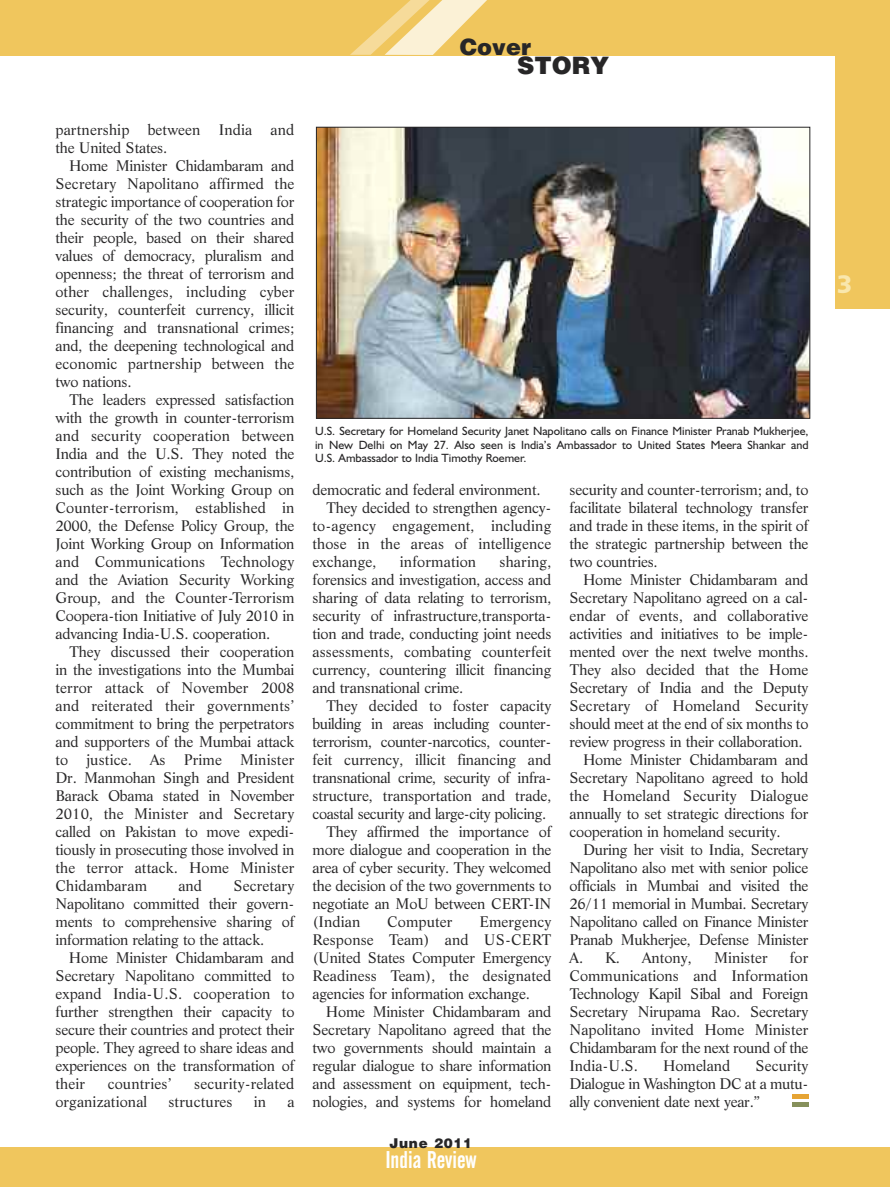
<style>
.page{position:relative;width:890px;height:1187px;background:#fff}
.page>*{position:absolute;margin:0;border:0;box-sizing:border-box;transform-origin:0 0}
.t1{font:25.5px "Humanist 777 BT Black B";color:#f9e7ad}
.t2{font:24px "Alternate Gothic No 2 BT";color:#fff}
.t3{font:900 24px "Helvetica";color:#272627}
.t4{font:900 22.5px "Helvetica";color:#272627}
.t5{font:15px/18px "Life BT";letter-spacing:-.015em;color:#272627;text-align:justify}
.t6{font:15px/18px "Life BT";letter-spacing:.005em;color:#272627}
.t7{font:900 13.5px "Helvetica";letter-spacing:.055em;color:#272627}
.t8{font:12px/13.5px "Humanist 521 BT";color:#272627;text-align:justify}
</style>
<div class="page">
<div style="left:835px;top:0;width:55px;height:309px;background:#f0c65d"></div>
<div style="left:0;top:0;width:890px;height:55px;background:#f0c65d"></div>
<div style="left:0;top:1147px;width:890px;height:40px;background:#f0c65d"></div>
<svg style="left:350px;top:0;width:137px;height:55px"></svg>
<div style="left:792px;top:1094px;width:16px;height:5px;background:#e6a434"></div>
<div style="left:792px;top:1102px;width:16px;height:5px;background:#86905b"></div>
<img style="left:318px;top:129px;width:490px;height:288px">
<div style="left:316px;top:127px;width:494px;height:292px;border:1px solid #272627"></div>
<h3 class="t4" style="left:460px;top:34px;width:73px">Cover</h3>
<h2 class="t3" style="left:517px;top:51px;width:93px">STORY</h2>
<p class="t6" style="left:55px;top:122px;width:241px">partnership between India and the United States.</p>
<p class="t5" style="left:55px;top:158px;width:241px;text-indent:14px">Home Minister Chidambaram and Secretary Napolitano affirmed the strategic importance of cooperation for the security of the two countries and their people, based on their shared values of democracy, pluralism and openness; the threat of terrorism and other challenges, including cyber security, counterfeit currency, illicit financing and transnational crimes; and, the deepening technological and economic partnership between the two nations.</p>
<p class="t5" style="left:55px;top:392px;width:241px;text-indent:14px">The leaders expressed satisfaction with the growth in counter-terrorism and security cooperation between India and the U.S. They noted the contribution of existing mechanisms, such as the Joint Working Group on Counter-terrorism, established in 2000, the Defense Policy Group, the Joint Working Group on Information and Communications Technology and the Aviation Security Working Group, and the Counter-Terrorism Coopera-tion Initiative of July 2010 in advancing India-U.S. cooperation.</p>
<p class="t5" style="left:55px;top:644px;width:241px;text-indent:14px">They discussed their cooperation in the investigations into the Mumbai terror attack of November 2008 and reiterated their governments’ commitment to bring the perpetrators and supporters of the Mumbai attack to justice. As Prime Minister Dr. Manmohan Singh and President Barack Obama stated in November 2010, the Minister and Secretary called on Pakistan to move expedi&shy;tiously in prosecuting those involved in the terror attack. Home Minister Chidambaram</p>
<p class="t5" style="left:178px;top:878px;width:25px">and</p>
<p class="t5" style="left:55px;top:878px;width:241px;text-indent:178px">Secretary Napolitano committed their govern&shy;ments to comprehensive sharing of information relating to the attack.</p>
<p class="t5" style="left:55px;top:950px;width:241px;text-indent:14px">Home Minister Chidambaram and Secretary Napolitano committed to expand India-U.S. cooperation to further strengthen their capacity to secure their countries and protect their people. They agreed to share ideas and experiences on the transformation of their</p>
<p class="t6" style="left:108px;top:1076px;width:66px">countries’</p>
<p class="t6" style="left:194px;top:1076px;width:102px">security-related</p>
<p class="t6" style="left:55px;top:1094px;width:93px">organizational</p>
<p class="t6" style="left:168px;top:1094px;width:66px">structures</p>
<p class="t5" style="left:254px;top:1094px;width:14px">in</p>
<p class="t5" style="left:287px;top:1094px;width:9px">a</p>
<p class="t8" style="left:315px;top:426px;width:495px">U.S. Secretary for Homeland Security Janet Napolitano calls on Finance Minister Pranab Mukherjee, in New Delhi on May 27. Also seen is India’s Ambassador to United States Meera Shankar and U.S. Ambassador to India Timothy Roemer.</p>
<p class="t5" style="left:312px;top:482px;width:230px">democratic and federal environment.</p>
<p class="t5" style="left:326px;top:500px;width:227px">They decided to strengthen agency-</p>
<p class="t6" style="left:312px;top:518px;width:241px">to-agency engagement, including</p>
<p class="t6" style="left:312px;top:536px;width:241px">those in the areas of intelligence</p>
<p class="t6" style="left:312px;top:554px;width:66px">exchange,</p>
<p class="t6" style="left:400px;top:554px;width:78px">information</p>
<p class="t5" style="left:312px;top:554px;width:241px;text-indent:187px">sharing, forensics and investigation, access and sharing of data relating to terrorism, security of infrastructure,transporta&shy;tion and trade, conducting joint needs assessments, combating counterfeit currency, countering illicit financing and transnational crime.</p>
<p class="t5" style="left:326px;top:698px;width:227px">They decided to foster capacity</p>
<p class="t5" style="left:312px;top:716px;width:240px">building in areas including counter-</p>
<p class="t5" style="left:312px;top:734px;width:241px">terrorism, counter-narcotics, counter-</p>
<p class="t5" style="left:312px;top:752px;width:241px">feit currency, illicit financing and</p>
<p class="t5" style="left:312px;top:770px;width:241px">transnational crime, security of infra-</p>
<p class="t5" style="left:312px;top:788px;width:241px">structure, transportation and trade,</p>
<p class="t5" style="left:312px;top:806px;width:235px">coastal security and large-city policing.</p>
<p class="t5" style="left:326px;top:824px;width:227px">They affirmed the importance of</p>
<p class="t5" style="left:312px;top:842px;width:240px">more dialogue and cooperation in the</p>
<p class="t5" style="left:312px;top:860px;width:241px">area of cyber security. They welcomed</p>
<p class="t5" style="left:312px;top:878px;width:240px">the decision of the two governments to</p>
<p class="t5" style="left:312px;top:896px;width:240px">negotiate an MoU between CERT-IN</p>
<p class="t5" style="left:312px;top:914px;width:50px">(Indian</p>
<p class="t6" style="left:387px;top:914px;width:67px">Computer</p>
<p class="t5" style="left:312px;top:914px;width:241px;text-indent:167px">Emergency Response Team) and US-CERT (United States Computer Emergency Readiness Team), the designated agencies for information exchange.</p>
<p class="t5" style="left:312px;top:1004px;width:241px;text-indent:14px">Home Minister Chidambaram and Secretary Napolitano agreed that the two governments should maintain a regular dialogue to share information and assessment on equipment, tech&shy;nologies, and systems for homeland</p>
<p class="t7" style="left:389px;top:1135px;width:84px">June 2011</p>
<h2 class="t2" style="left:385px;top:1151px;width:93px">India Review</h2>
<p class="t5" style="left:569px;top:482px;width:241px">security and counter-terrorism; and, to facilitate bilateral technology transfer and trade in these items, in the spirit of the strategic partnership between the two countries.</p>
<p class="t5" style="left:583px;top:572px;width:227px">Home Minister Chidambaram and</p>
<p class="t5" style="left:569px;top:590px;width:241px">Secretary Napolitano agreed on a cal-</p>
<p class="t5" style="left:569px;top:608px;width:240px">endar of events, and collaborative</p>
<p class="t5" style="left:569px;top:626px;width:241px">activities and initiatives to be imple-</p>
<p class="t5" style="left:569px;top:644px;width:241px">mented over the next twelve months.</p>
<p class="t5" style="left:569px;top:662px;width:241px">They also decided that the Home</p>
<p class="t5" style="left:569px;top:680px;width:241px">Secretary of India and the Deputy</p>
<p class="t6" style="left:569px;top:698px;width:241px">Secretary of Homeland Security</p>
<p class="t5" style="left:569px;top:716px;width:241px">should meet at the end of six months to</p>
<p class="t5" style="left:569px;top:734px;width:235px">review progress in their collaboration.</p>
<p class="t5" style="left:583px;top:752px;width:227px">Home Minister Chidambaram and</p>
<p class="t5" style="left:569px;top:770px;width:241px">Secretary Napolitano agreed to hold</p>
<p class="t6" style="left:569px;top:788px;width:241px">the Homeland Security Dialogue</p>
<p class="t5" style="left:569px;top:806px;width:241px">annually to set strategic directions for</p>
<p class="t5" style="left:569px;top:824px;width:213px">cooperation in homeland security.</p>
<p class="t5" style="left:583px;top:842px;width:227px">During her visit to India, Secretary</p>
<p class="t5" style="left:569px;top:860px;width:241px">Napolitano also met with senior police</p>
<p class="t5" style="left:569px;top:878px;width:241px">officials in Mumbai and visited the</p>
<p class="t5" style="left:569px;top:896px;width:241px">26/11 memorial in Mumbai. Secretary</p>
<p class="t5" style="left:569px;top:914px;width:241px">Napolitano called on Finance Minister</p>
<p class="t5" style="left:569px;top:932px;width:240px">Pranab Mukherjee, Defense Minister</p>
<p class="t5" style="left:569px;top:950px;width:52px">A. K.</p>
<p class="t5" style="left:642px;top:950px;width:52px">Antony,</p>
<p class="t5" style="left:714px;top:950px;width:55px">Minister</p>
<p class="t5" style="left:569px;top:950px;width:241px;text-indent:220px">for Communications and Information Technology Kapil Sibal and Foreign Secretary Nirupama Rao. Secretary Napolitano invited Home Minister Chidambaram for the next round of the India-U.S.</p>
<p class="t5" style="left:663px;top:1058px;width:69px">Homeland</p>
<p class="t5" style="left:569px;top:1058px;width:241px;text-indent:186px">Security Dialogue in Washington DC at a mutu&shy;ally convenient date next year.”</p>
<h1 class="t1" style="left:837px;top:273px;width:17px">3</h1>
</div>
